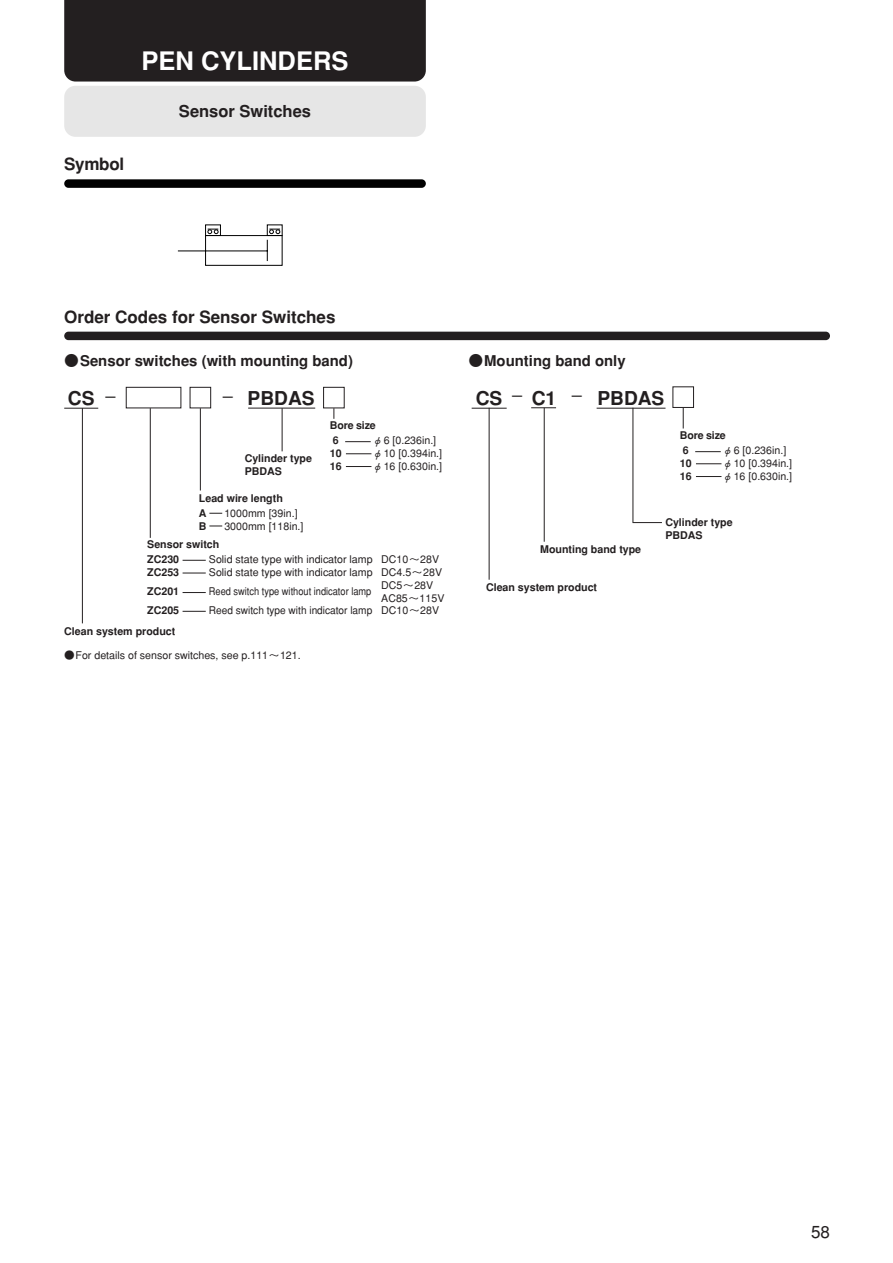
<style>
.page{position:relative;width:893px;height:1263px;background:#fff}
.page>*{position:absolute;margin:0;border:0;box-sizing:border-box;transform-origin:0 0}
.t1{font:700 25.5px "Helvetica";color:#fff}
.t2{font:700 19.2px "Helvetica";color:#231f20}
.t3{font:700 16.95px "Helvetica";color:#231f20}
.t4{font:500 16.95px "Gothic BBB";color:#231f20}
.t5{font:700 16.5px "Helvetica";color:#231f20}
.t6{font:700 14.85px "Helvetica";color:#231f20}
.t7{font:700 12.75px "Futo Go B101";color:#231f20}
.t8{font:10.65px/12.8px "Helvetica";color:#231f20}
.t9{font:700 10.65px/15px "Helvetica";color:#231f20}
.t10{font:10.65px "Helvetica";color:#231f20;scale:.95 1}
.t11{font:10.65px "Helvetica";color:#231f20;scale:.87 1}
.s1{font-family:"Shin Go";font-weight:500}
.s2{font-family:"Gothic BBB";font-weight:500}
</style>
<div class="page">
<div style="left:64px;top:86px;width:362px;height:51px;background:#e6e6e6;border-radius:11px"></div>
<div style="left:64px;top:0;width:362px;height:82px;background:#231f20"></div>
<svg style="left:267px;top:225px;width:15px;height:4px"></svg>
<svg style="left:205px;top:225px;width:16px;height:4px"></svg>
<svg style="left:177px;top:229px;width:106px;height:37px"></svg>
<div style="left:64px;top:179px;width:362px;height:9px;background:#000;border-radius:4px"></div>
<div style="left:64px;top:332px;width:766px;height:8px;background:#231f20;border-radius:4px"></div>
<svg style="left:126px;top:387px;width:219px;height:32px"></svg>
<hr style="left:282px;top:408px;width:1px;height:43px;background:#231f20">
<hr style="left:200px;top:408px;width:1px;height:83px;background:#231f20">
<hr style="left:150px;top:408px;width:1px;height:130px;background:#231f20">
<svg style="left:683px;top:408px;width:1px;height:21px"></svg>
<hr style="left:632px;top:408px;width:1px;height:115px;background:#231f20">
<hr style="left:544px;top:408px;width:1px;height:134px;background:#231f20">
<hr style="left:632px;top:522px;width:30px;height:1px;background:#231f20">
<svg style="left:531px;top:407px;width:25px;height:1px"></svg>
<hr style="left:248px;top:408px;width:67px;height:1px;background:#231f20">
<hr style="left:596px;top:408px;width:69px;height:1px;background:#231f20">
<hr style="left:82px;top:408px;width:1px;height:215px;background:#231f20">
<hr style="left:489px;top:408px;width:1px;height:172px;background:#231f20">
<hr style="left:64px;top:408px;width:34px;height:1px;background:#231f20">
<hr style="left:471px;top:408px;width:35px;height:1px;background:#231f20">
<svg style="left:346px;top:453px;width:25px;height:1px"></svg>
<svg style="left:346px;top:466px;width:25px;height:1px"></svg>
<svg style="left:182px;top:560px;width:24px;height:1px"></svg>
<svg style="left:182px;top:573px;width:24px;height:1px"></svg>
<svg style="left:182px;top:592px;width:24px;height:1px"></svg>
<svg style="left:182px;top:611px;width:24px;height:1px"></svg>
<svg style="left:345px;top:441px;width:25px;height:1px"></svg>
<svg style="left:209px;top:513px;width:13px;height:1px"></svg>
<svg style="left:209px;top:526px;width:13px;height:1px"></svg>
<svg style="left:696px;top:463px;width:25px;height:1px"></svg>
<svg style="left:696px;top:476px;width:25px;height:1px"></svg>
<svg style="left:695px;top:451px;width:25px;height:1px"></svg>
<h1 class="t1" style="left:141px;top:52px;width:208px">PEN CYLINDERS</h1>
<h3 class="t3" style="left:64px;top:158px;width:62px">Symbol</h3>
<h3 class="t5" style="left:179px;top:105px;width:134px">Sensor Switches</h3>
<h3 class="t3" style="left:64px;top:311px;width:273px">Order Codes for Sensor Switches</h3>
<h3 class="t6" style="left:64px;top:356px;width:290px"><span class="s1">●</span>Sensor switches (with mounting band)</h3>
<h3 class="t6" style="left:468px;top:356px;width:159px"><span class="s1">●</span>Mounting band only</h3>
<h2 class="t2" style="left:68px;top:391px;width:50px">CS <sup>－</sup></h2>
<h2 class="t2" style="left:248px;top:391px;width:68px">PBDAS</h2>
<h2 class="t2" style="left:531px;top:391px;width:26px">C1</h2>
<h2 class="t2" style="left:597px;top:391px;width:68px">PBDAS</h2>
<h2 class="t2" style="left:475px;top:391px;width:28px">CS</h2>
<p class="t7" style="left:511px;top:392px;width:14px">－</p>
<p class="t7" style="left:570px;top:392px;width:14px">－</p>
<p class="t7" style="left:222px;top:392px;width:14px">－</p>
<p class="t9" style="left:245px;top:453px;width:69px;line-height:12.8px">Cylinder type<br>PBDAS</p>
<p class="t9" style="left:199px;top:492px;width:85px">Lead wire length<br>A</p>
<p class="t8" style="left:224px;top:508px;width:75px">1000mm [39in.]</p>
<p class="t9" style="left:199px;top:519px;width:9px">B</p>
<p class="t8" style="left:224px;top:521px;width:81px">3000mm [118in.]</p>
<p class="t9" style="left:330px;top:419px;width:47px">Bore size<br>6</p>
<p class="t8" style="left:372px;top:435px;width:65px"><span class="s2">φ</span>6 [0.236in.]</p>
<p class="t9" style="left:330px;top:447px;width:13px">10</p>
<p class="t8" style="left:372px;top:448px;width:71px"><span class="s2">φ</span>10 [0.394in.]</p>
<p class="t9" style="left:330px;top:460px;width:13px">16</p>
<p class="t8" style="left:372px;top:461px;width:71px"><span class="s2">φ</span>16 [0.630in.]</p>
<p class="t9" style="left:147px;top:538px;width:74px">Sensor switch<br>ZC230</p>
<p class="t8" style="left:209px;top:554px;width:232px">Solid state type with indicator lamp DC10<span class="s2">～</span>28V</p>
<p class="t9" style="left:147px;top:566px;width:33px">ZC253</p>
<p class="t8" style="left:381px;top:567px;width:62px;text-indent:-172px">Solid state type with indicator lamp DC4.5<span class="s2">～</span>28V<br>DC5<span class="s2">～</span>28V</p>
<p class="t9" style="left:147px;top:585px;width:33px">ZC201</p>
<p class="t11" style="left:209px;top:588px;width:188px">Reed switch type without indicator lamp</p>
<p class="t8" style="left:381px;top:593px;width:65px">AC85<span class="s2">～</span>115V</p>
<p class="t9" style="left:147px;top:604px;width:33px">ZC205</p>
<p class="t10" style="left:209px;top:607px;width:244px">Reed switch type with indicator lamp DC10<span class="s2">～</span>28V</p>
<p class="t9" style="left:64px;top:625px;width:113px">Clean system product</p>
<p class="t8" style="left:64px;top:649px;width:238px"><span class="s1">●</span>For details of sensor switches, see p.111<span class="s2">～</span>121.</p>
<p class="t9" style="left:540px;top:543px;width:102px">Mounting band type</p>
<p class="t9" style="left:486px;top:580px;width:113px">Clean system product</p>
<p class="t9" style="left:680px;top:429px;width:47px">Bore size<br>6</p>
<p class="t8" style="left:722px;top:445px;width:65px"><span class="s2">φ</span>6 [0.236in.]</p>
<p class="t9" style="left:680px;top:457px;width:13px">10</p>
<p class="t8" style="left:722px;top:458px;width:71px"><span class="s2">φ</span>10 [0.394in.]</p>
<p class="t9" style="left:680px;top:470px;width:13px">16</p>
<p class="t8" style="left:722px;top:471px;width:71px"><span class="s2">φ</span>16 [0.630in.]</p>
<p class="t9" style="left:665px;top:517px;width:69px;line-height:12.8px">Cylinder type<br>PBDAS</p>
<h3 class="t4" style="left:811px;top:1225px;width:20px">58</h3>
</div>
